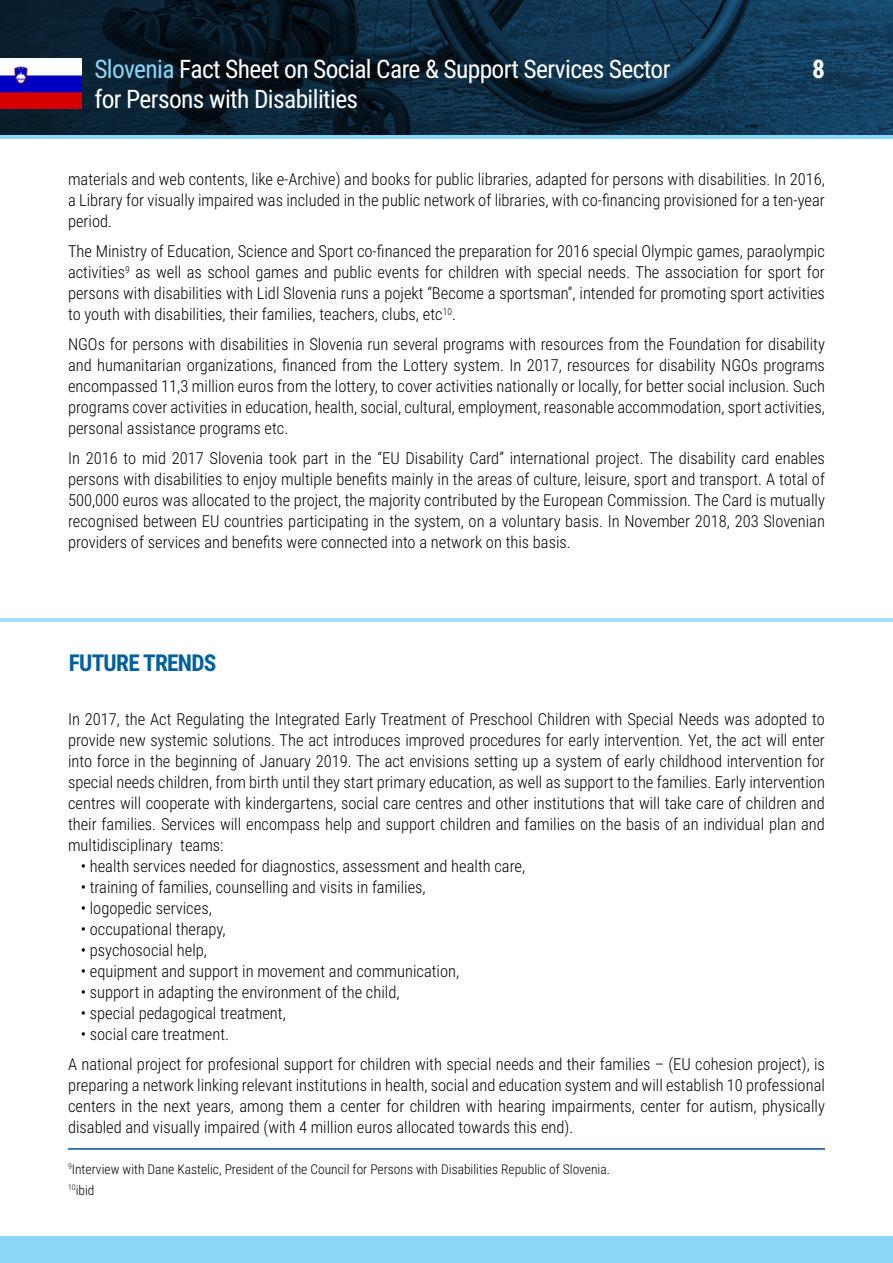
<style>
.page{position:relative;width:893px;height:1263px;background:#fff}
.page>*{position:absolute;margin:0;border:0;box-sizing:border-box;transform-origin:0 0}
.t1{font:25.5px "Roboto Condensed";letter-spacing:-.025em;color:#fff}
.t2{font:700 25.5px "Roboto Condensed";color:#fff}
.t3{font:700 23.25px "Roboto Condensed";letter-spacing:-.03em;color:#0060a2}
.t4{font:300 16.5px/21px "Roboto Condensed";color:#000;text-align:justify}
.t5{font:300 13.5px/21px "Roboto Condensed";color:#000}
.s1{color:#8ad7f8}
</style>
<div class="page">
<svg style="left:0;top:0;width:893px;height:135px;background:#0c293d"></svg>
<div style="left:0;top:1237px;width:893px;height:26px;background:#8ad7f8"></div>
<hr style="left:0;top:135px;width:893px;height:3px;background:#8ad7f8">
<img style="left:0;top:59px;width:82px;height:49px">
<hr style="left:0;top:618px;width:893px;height:3px;background:#a9e0f9">
<hr style="left:68px;top:1148px;width:757px;height:2px;background:#004d94">
<h1 class="t1" style="left:94px;top:51px;width:578px"><span class="s1">Slovenia</span> Fact Sheet on Social Care &amp; Support Services Sector</h1>
<h1 class="t2" style="left:812px;top:51px;width:14px">8</h1>
<h1 class="t1" style="left:94px;top:81px;width:265px">for Persons with Disabilities</h1>
<p class="t4" style="left:68px;top:168px;width:758px">materials and web contents, like e-Archive) and books for public libraries, adapted for persons with disabilities. In 2016, a Library for visually impaired was included in the public network of libraries, with co-financing provisioned for a ten-year period.</p>
<p class="t4" style="left:68px;top:240px;width:758px">The Ministry of Education, Science and Sport co-financed the preparation for 2016 special Olympic games, paraolympic activities<sup>9</sup> as well as school games and public events for children with special needs. The association for sport for persons with disabilities with Lidl Slovenia runs a pojekt “Become a sportsman”, intended for promoting sport activities to youth with disabilities, their families, teachers, clubs, etc<sup>10</sup>.</p>
<p class="t4" style="left:68px;top:333px;width:758px">NGOs for persons with disabilities in Slovenia run several programs with resources from the Foundation for disability and humanitarian organizations, financed from the Lottery system. In 2017, resources for disability NGOs programs encompassed 11,3 million euros from the lottery, to cover activities nationally or locally, for better social inclusion. Such programs cover activities in education, health, social, cultural, employment, reasonable accommodation, sport activities, personal assistance programs etc.</p>
<p class="t4" style="left:68px;top:447px;width:758px">In 2016 to mid 2017 Slovenia took part in the “EU Disability Card” international project. The disability card enables persons with disabilities to enjoy multiple benefits mainly in the areas of culture, leisure, sport and transport. A total of 500,000 euros was allocated to the project, the majority contributed by the European Commission. The Card is mutually recognised between EU countries participating in the system, on a voluntary basis. In November 2018, 203 Slovenian providers of services and benefits were connected into a network on this basis.</p>
<h2 class="t3" style="left:69px;top:647px;width:149px">FUTURE TRENDS</h2>
<p class="t4" style="left:68px;top:708px;width:758px">In 2017, the Act Regulating the Integrated Early Treatment of Preschool Children with Special Needs was adopted to provide new systemic solutions. The act introduces improved procedures for early intervention. Yet, the act will enter into force in the beginning of January 2019. The act envisions setting up a system of early childhood intervention for special needs children, from birth until they start primary education, as well as support to the families. Early intervention centres will cooperate with kindergartens, social care centres and other institutions that will take care of children and their families. Services will encompass help and support children and families on the basis of an individual plan and multidisciplinary teams:</p>
<p class="t4" style="left:81px;top:855px;width:446px">• health services needed for diagnostics, assessment and health care,</p>
<p class="t4" style="left:81px;top:876px;width:346px">• training of families, counselling and visits in families,</p>
<p class="t4" style="left:81px;top:897px;width:133px">• logopedic services,</p>
<p class="t4" style="left:81px;top:918px;width:146px">• occupational therapy,</p>
<p class="t4" style="left:81px;top:939px;width:128px">• psychosocial help,</p>
<p class="t4" style="left:81px;top:960px;width:380px">• equipment and support in movement and communication,</p>
<p class="t4" style="left:81px;top:981px;width:320px">• support in adapting the environment of the child,</p>
<p class="t4" style="left:81px;top:1002px;width:207px">• special pedagogical treatment,</p>
<p class="t4" style="left:68px;top:1018px;width:758px;line-height:30px;text-indent:13px">• social care treatment.<br>A national project for profesional support for children with special needs and their families – (EU cohesion project), is</p>
<p class="t4" style="left:68px;top:1074px;width:758px">preparing a network linking relevant institutions in health, social and education system and will establish 10 professional centers in the next years, among them a center for children with hearing impairments, center for autism, physically disabled and visually impaired (with 4 million euros allocated towards this end).</p>
<p class="t5" style="left:68px;top:1158px;width:543px"><sup>9</sup>Interview with Dane Kastelic, President of the Council for Persons with Disabilities Republic of Slovenia.<br><sup>10</sup>ibid</p>
</div>
